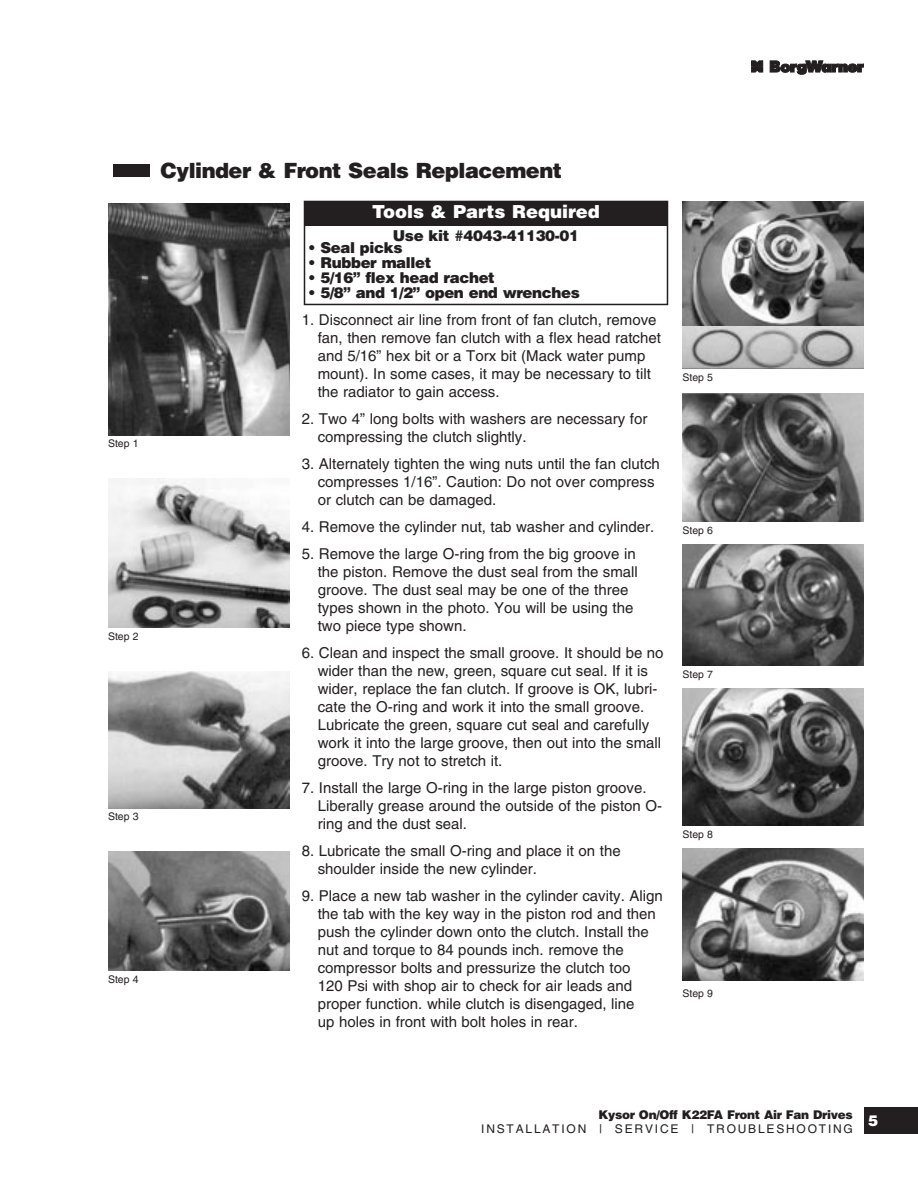
<style>
.page{position:relative;width:918px;height:1188px;background:#fff}
.page>*{position:absolute;margin:0;border:0;box-sizing:border-box;transform-origin:0 0}
.t1{font:900 21px "Helvetica LT Std";letter-spacing:-.025em;color:#231f20}
.t2{font:900 18px "Helvetica LT Std";color:#fff}
.t3{font:15px/18px "Helvetica LT Std";color:#231f20}
.t4{font:900 15px "Helvetica LT Std";letter-spacing:-.025em;color:#231f20}
.t5{font:900 15px "Helvetica LT Std";color:#fff}
.t6{font:12px "Helvetica LT Std";letter-spacing:.15em;color:#231f20}
.t7{font:900 12px "Helvetica LT Std";letter-spacing:-.025em;color:#231f20}
.t8{font:10.5px "Helvetica LT Std";color:#231f20}
</style>
<div class="page">
<svg style="left:770px;top:61px;width:94px;height:13px"></svg>
<svg style="left:752px;top:61px;width:11px;height:11px"></svg>
<div style="left:864px;top:1107px;width:54px;height:27px;background:#231f20"></div>
<img style="left:108px;top:203px;width:182px;height:232px">
<img style="left:108px;top:478px;width:182px;height:150px">
<img style="left:682px;top:394px;width:182px;height:127px">
<img style="left:682px;top:544px;width:182px;height:122px">
<img style="left:682px;top:689px;width:182px;height:136px">
<img style="left:682px;top:848px;width:182px;height:133px">
<img style="left:108px;top:671px;width:182px;height:137px">
<img style="left:108px;top:851px;width:182px;height:120px">
<div style="left:304px;top:201px;width:363px;height:24px;background:#231f20"></div>
<div style="left:304px;top:201px;width:364px;height:104px;border:2px solid #231f20"></div>
<img style="left:682px;top:202px;width:182px;height:125px">
<img style="left:682px;top:327px;width:182px;height:41px">
<h1 class="t1" style="left:108px;top:157px;width:456px">■Cylinder &amp; Front Seals Replacement</h1>
<p class="t2" style="left:372px;top:200px;width:229px">Tools &amp; Parts Required</p>
<p class="t4" style="left:393px;top:225px;width:188px">Use kit #4043-41130-01</p>
<p class="t4" style="left:308px;top:237px;width:96px">• Seal picks</p>
<p class="t4" style="left:308px;top:252px;width:125px">• Rubber mallet</p>
<p class="t4" style="left:308px;top:267px;width:188px">• 5/16” flex head rachet</p>
<p class="t4" style="left:308px;top:282px;width:273px">• 5/8” and 1/2” open end wrenches</p>
<p class="t8" style="left:108px;top:438px;width:32px">Step 1</p>
<p class="t8" style="left:108px;top:630px;width:32px">Step 2</p>
<p class="t8" style="left:108px;top:811px;width:32px">Step 3</p>
<p class="t8" style="left:108px;top:973px;width:32px">Step 4</p>
<p class="t3" style="left:318px;top:311px;width:345px;text-indent:-16px">1. Disconnect air line from front of fan clutch, remove fan, then remove fan clutch with a flex head ratchet and 5/16” hex bit or a Torx bit (Mack water pump mount). In some cases, it may be necessary to tilt the radiator to gain access.</p>
<p class="t3" style="left:318px;top:410px;width:331px;text-indent:-16px">2. Two 4” long bolts with washers are necessary for compressing the clutch slightly.</p>
<p class="t3" style="left:318px;top:455px;width:344px;text-indent:-16px">3. Alternately tighten the wing nuts until the fan clutch compresses 1/16”. Caution: Do not over compress or clutch can be damaged.</p>
<p class="t3" style="left:302px;top:518px;width:354px">4. Remove the cylinder nut, tab washer and cylinder.</p>
<p class="t3" style="left:318px;top:545px;width:322px;text-indent:-16px">5. Remove the large O-ring from the big groove in the piston. Remove the dust seal from the small groove. The dust seal may be one of the three types shown in the photo. You will be using the two piece type shown.</p>
<p class="t3" style="left:318px;top:644px;width:347px;text-indent:-16px">6. Clean and inspect the small groove. It should be no wider than the new, green, square cut seal. If it is wider, replace the fan clutch. If groove is OK, lubri&shy;cate the O-ring and work it into the small groove.<br>Lubricate the green, square cut seal and carefully work it into the large groove, then out into the small groove. Try not to stretch it.</p>
<p class="t3" style="left:318px;top:779px;width:346px;text-indent:-16px">7. Install the large O-ring in the large piston groove.<br>Liberally grease around the outside of the piston O&shy;ring and the dust seal.</p>
<p class="t3" style="left:318px;top:842px;width:304px;text-indent:-16px">8. Lubricate the small O-ring and place it on the shoulder inside the new cylinder.</p>
<p class="t3" style="left:318px;top:887px;width:346px;text-indent:-16px">9. Place a new tab washer in the cylinder cavity. Align the tab with the key way in the piston rod and then push the cylinder down onto the clutch. Install the nut and torque to 84 pounds inch. remove the compressor bolts and pressurize the clutch too<br>120 Psi with shop air to check for air leads and proper function. while clutch is disengaged, line<br>up holes in front with bolt holes in rear.</p>
<p class="t8" style="left:682px;top:371px;width:32px">Step 5</p>
<p class="t8" style="left:682px;top:524px;width:32px">Step 6</p>
<p class="t8" style="left:682px;top:668px;width:32px">Step 7</p>
<p class="t8" style="left:682px;top:828px;width:32px">Step 8</p>
<p class="t8" style="left:682px;top:987px;width:32px">Step 9</p>
<p class="t7" style="left:598px;top:1107px;width:256px">Kysor On/Off K22FA Front Air Fan Drives</p>
<p class="t6" style="left:481px;top:1122px;width:373px">INSTALLATION | SERVICE | TROUBLESHOOTING</p>
<p class="t5" style="left:868px;top:1111px;width:12px">5</p>
</div>
